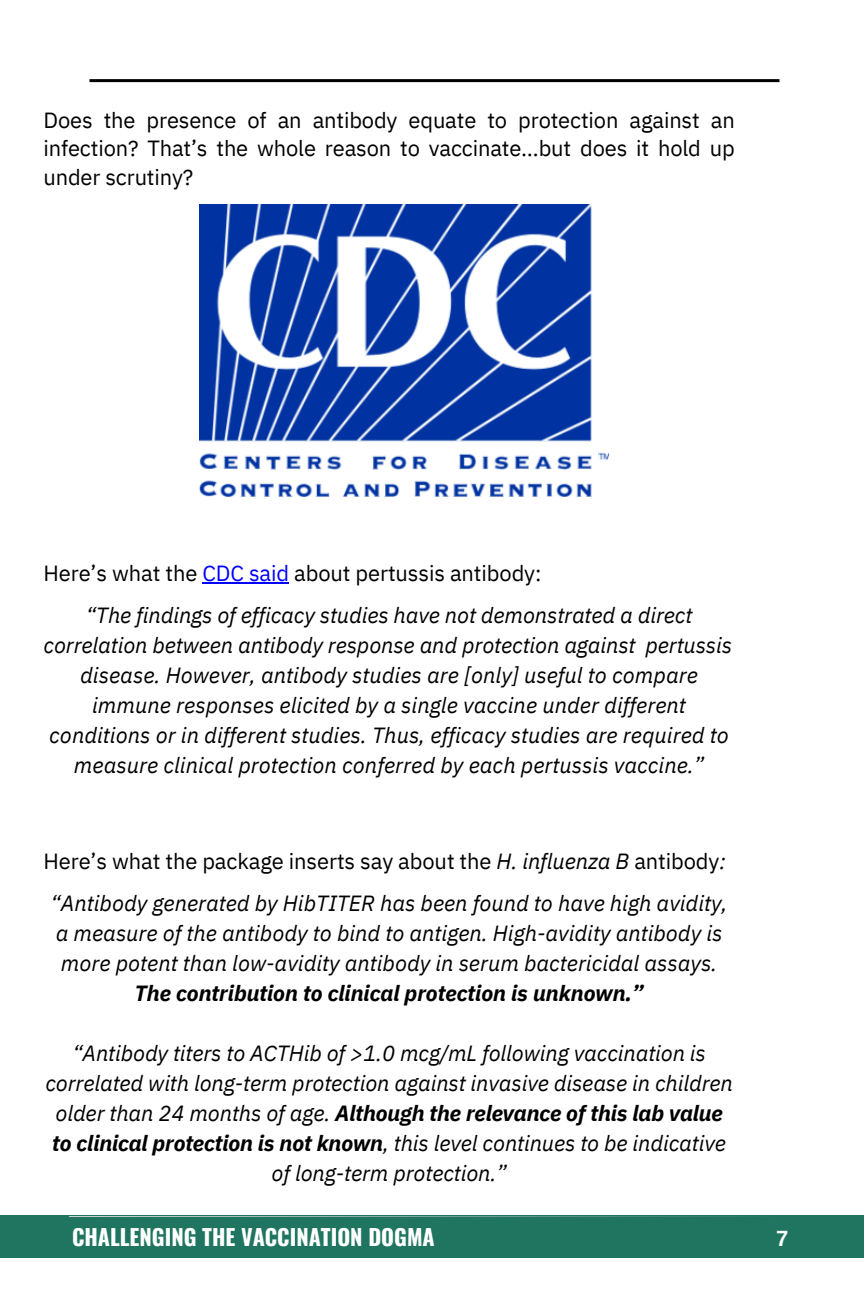
<style>
.page{position:relative;width:864px;height:1296px;background:#fff}
.page>*{position:absolute;margin:0;border:0;box-sizing:border-box;transform-origin:0 0}
.t1{font:italic 22px/30px "IBM Plex Sans";color:#000;text-align:center}
.t2{font:22px/28.4px "IBM Plex Sans";letter-spacing:-.005em;color:#000;text-align:justify}
.t3{font:700 22px "Oswald";color:#fff}
.t4{font:700 22px "Arimo";color:#fff}
.s1{color:#00f}
.s2{font-style:italic}
.s3{font-weight:700}
</style>
<div class="page">
<div style="left:0;top:1216px;width:864px;height:42px;background:#1f755f"></div>
<svg style="left:69px;top:1216px;width:672px;height:1px"></svg>
<hr style="left:90px;top:79px;width:690px;height:3px;background:#000">
<hr style="left:202px;top:582px;width:87px;height:2px;background:#00f">
<img style="left:199px;top:204px;width:410px;height:293px">
<p class="t2" style="left:44px;top:106px;width:693px">Does the presence of an antibody equate to protection against an infection? That’s the whole reason to vaccinate…but does it hold up under scrutiny?</p>
<p class="t2" style="left:44px;top:559px;width:500px">Here’s what the <span class="s1">CDC said</span> about pertussis antibody:</p>
<p class="t1" style="left:44px;top:600px;width:690px">“The findings of efficacy studies have not demonstrated a direct correlation between antibody response and protection against pertussis</p>
<p class="t1" style="left:49px;top:660px;width:681px">disease. However, antibody studies are [only] useful to compare immune responses elicited by a single vaccine under different conditions or in different studies. Thus, efficacy studies are required to measure clinical protection conferred by each pertussis vaccine.”</p>
<p class="t2" style="left:44px;top:847px;width:684px">Here’s what the package inserts say about the <span class="s2">H. influenza B</span> antibody<span class="s2">:</span></p>
<p class="t1" style="left:51px;top:888px;width:679px">“Antibody generated by HibTITER has been found to have high avidity, a measure of the antibody to bind to antigen. High-avidity antibody is more potent than low-avidity antibody in serum bactericidal assays.<br><span class="s3">The contribution to clinical protection is unknown.”</span></p>
<p class="t1" style="left:45px;top:1038px;width:689px">“Antibody titers to ACTHib of &gt;1.0 mcg/mL following vaccination is correlated with long-term protection against invasive disease in children older than 24 months of age. <span class="s3">Although the relevance of this lab value to clinical protection is not known</span>, this level continues to be indicative of long-term protection.”</p>
<p class="t3" style="left:72px;top:1219px;width:364px">CHALLENGING THE VACCINATION DOGMA</p>
<p class="t4" style="left:776px;top:1226px;width:14px">7</p>
</div>
